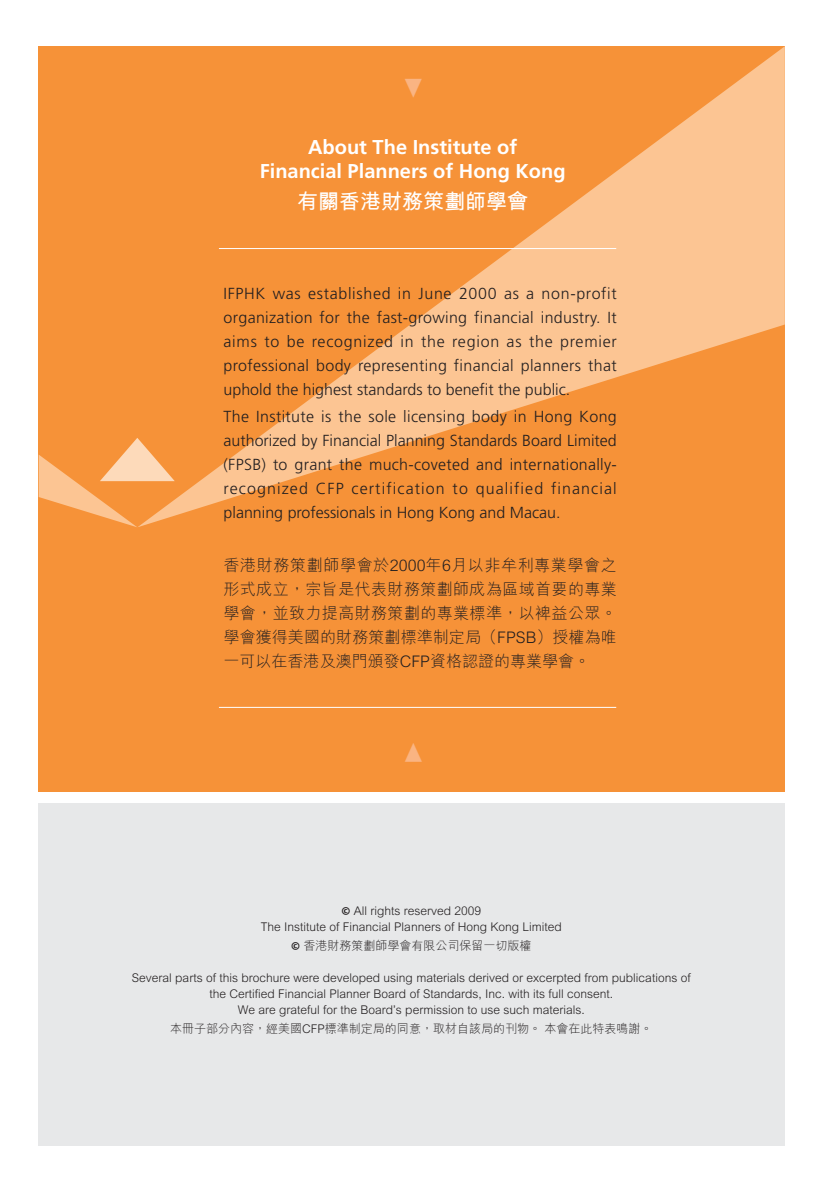
<style>
.page{position:relative;width:823px;height:1191px;background:#fff}
.page>*{position:absolute;margin:0;border:0;box-sizing:border-box;transform-origin:0 0}
.t1{font:700 24px "M Hei";color:#fab482}
.t2{font:700 21px "M Hei";color:#fff}
.t3{font:700 20px/24px "Frutiger";color:#fff;text-align:center}
.t4{font:300 16px/24px "Frutiger";color:#231f20;text-align:justify}
.t5{font:300 16px/24px "M Hei";color:#231f20;text-align:justify}
.t6{font:300 12px/16px "M Hei";color:#231f20;text-align:center}
.s1{font-family:"Charcoal";font-weight:400}
</style>
<div class="page">
<div style="left:39px;top:803px;width:745px;height:342px;background:#e7e8e9"></div>
<div style="left:39px;top:46px;width:745px;height:746px;background:#f69238"></div>
<svg style="left:175px;top:47px;width:609px;height:469px"></svg>
<svg style="left:39px;top:438px;width:136px;height:89px"></svg>
<hr style="left:219px;top:248px;width:397px;height:1px;background:#fff">
<hr style="left:219px;top:707px;width:397px;height:1px;background:#fff">
<h1 class="t1" style="left:401px;top:75px;width:25px">▼</h1>
<p class="t3" style="left:259px;top:136px;width:307px">About The Institute of<br>Financial Planners of Hong Kong</p>
<h2 class="t2" style="left:297px;top:191px;width:232px">有關香港財務策劃師學會</h2>
<p class="t4" style="left:223px;top:282px;width:394px">IFPHK was established in June 2000 as a non-profit organization for the fast-growing financial industry. It aims to be recognized in the region as the premier professional body representing financial planners that uphold the highest standards to benefit the public.</p>
<p class="t4" style="left:223px;top:405px;width:394px">The Institute is the sole licensing body in Hong Kong authorized by Financial Planning Standards Board Limited (FPSB) to grant the much-coveted and internationally&shy;recognized CFP certification to qualified financial planning professionals in Hong Kong and Macau.</p>
<p class="t5" style="left:223px;top:554px;width:394px">香港財務策劃師學會於2000年6月以非牟利專業學會之形式成立，宗旨是代表財務策劃師成為區域首要的專業學會，並致力提高財務策劃的專業標準，以裨益公眾。學會獲得美國的財務策劃標準制定局（FPSB）授權為唯一可以在香港及澳門頒發CFP資格認證的專業學會。</p>
<h1 class="t1" style="left:401px;top:741px;width:25px">▲</h1>
<p class="t6" style="left:260px;top:903px;width:302px"><span class="s1">©</span> All rights reserved 2009<br>The Institute of Financial Planners of Hong Kong Limited</p>
<p class="t6" style="left:291px;top:938px;width:242px"><span class="s1">©</span> 香港財務策劃師學會有限公司保留一切版權</p>
<p class="t6" style="left:132px;top:970px;width:560px">Several parts of this brochure were developed using materials derived or excerpted from publications of the Certified Financial Planner Board of Standards, Inc. with its full consent.<br>We are grateful for the Board's permission to use such materials.</p>
<p class="t6" style="left:170px;top:1020px;width:484px">本冊子部分內容，經美國CFP標準制定局的同意，取材自該局的刊物。本會在此特表鳴謝。</p>
</div>
